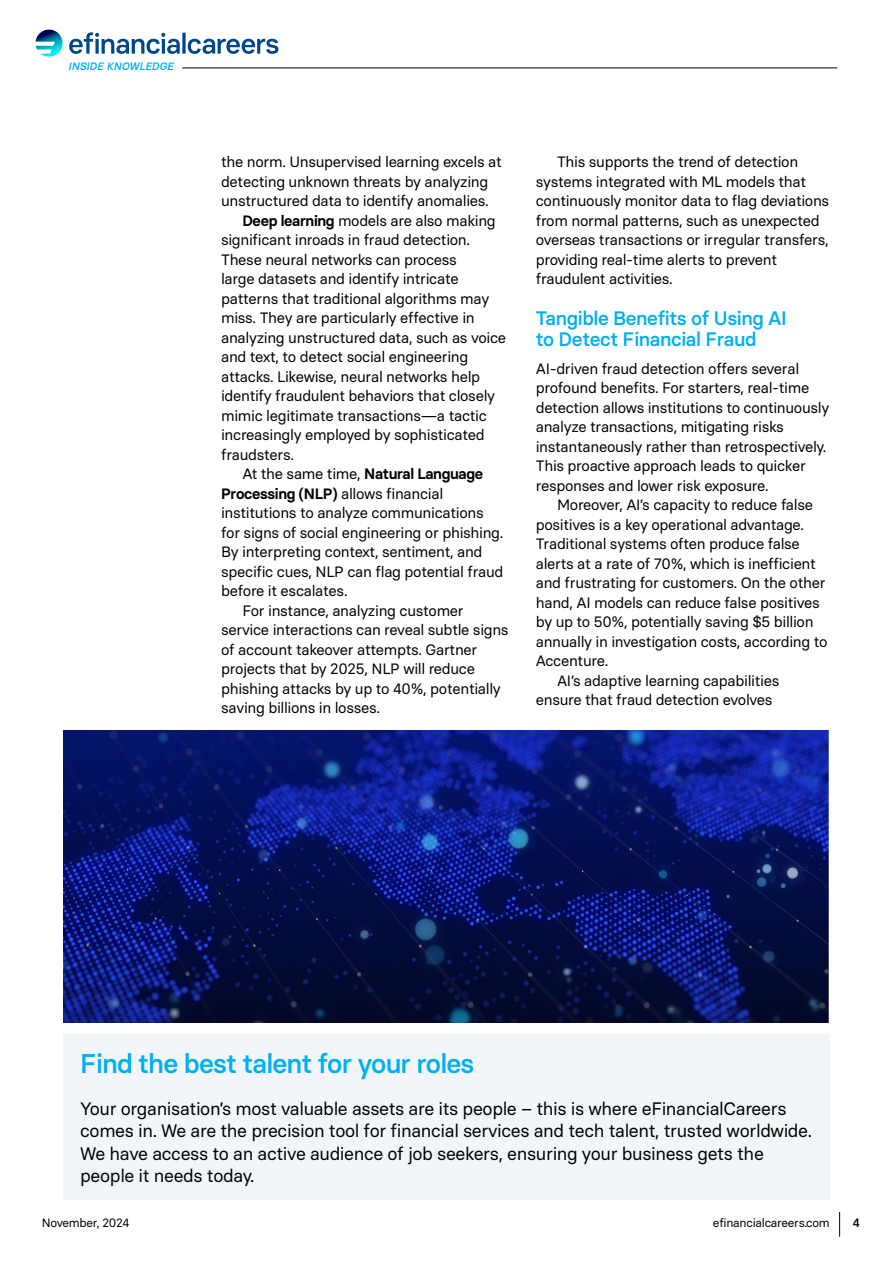
<style>
.page{position:relative;width:893px;height:1263px;background:#fff}
.page>*{position:absolute;margin:0;border:0;box-sizing:border-box;transform-origin:0 0}
.t1{font:500 27px "Basier Square";letter-spacing:-.03em;color:#00aff0}
.t2{font:500 19.5px/21px "Basier Square";letter-spacing:-.02em;color:#00aff0}
.t3{font:18px/22.5px "Basier Square";letter-spacing:-.02em;color:#000}
.t4{font:15px/19.5px "Basier Square";letter-spacing:-.02em;color:#000}
.t5{font:600 15px "Basier Square";letter-spacing:-.02em;color:#000}
.t6{font:12px "Basier Square";letter-spacing:-.02em;color:#000}
.t7{font:500 12px "Basier Square";color:#000}
.t8{font:italic 500 10.65px "Basier Square";color:#00aff0}
.s1{font-weight:600}
.s2{font-weight:400}
</style>
<div class="page">
<svg style="left:839px;top:1212px;width:1px;height:25px"></svg>
<hr style="left:182px;top:68px;width:655px;height:1px;background:#000">
<svg style="left:36px;top:29px;width:243px;height:28px"></svg>
<img style="left:63px;top:730px;width:766px;height:292px">
<div style="left:63px;top:1034px;width:766px;height:165px;background:#f2f6f9"></div>
<p class="t8" style="left:68px;top:60px;width:107px">INSIDE KNOWLEDGE</p>
<p class="t4" style="left:221px;top:152px;width:282px">the norm. Unsupervised learning excels at</p>
<p class="t4" style="left:221px;top:171px;width:269px">detecting unknown threats by analyzing</p>
<p class="t4" style="left:221px;top:191px;width:269px">unstructured data to identify anomalies.</p>
<p class="t4" style="left:242px;top:210px;width:255px"><span class="s1">Deep learning</span> models are also making</p>
<p class="t4" style="left:221px;top:230px;width:250px">significant inroads in fraud detection.</p>
<p class="t4" style="left:221px;top:249px;width:237px">These neural networks can process</p>
<p class="t4" style="left:221px;top:269px;width:239px">large datasets and identify intricate</p>
<p class="t4" style="left:221px;top:288px;width:270px">patterns that traditional algorithms may</p>
<p class="t4" style="left:221px;top:308px;width:255px">miss. They are particularly effective in</p>
<p class="t4" style="left:221px;top:327px;width:287px">analyzing unstructured data, such as voice</p>
<p class="t4" style="left:221px;top:347px;width:249px">and text, to detect social engineering</p>
<p class="t4" style="left:221px;top:366px;width:261px">attacks. Likewise, neural networks help</p>
<p class="t4" style="left:221px;top:386px;width:275px">identify fraudulent behaviors that closely</p>
<p class="t4" style="left:221px;top:405px;width:267px">mimic legitimate transactions—a tactic</p>
<p class="t4" style="left:221px;top:425px;width:265px">increasingly employed by sophisticated</p>
<p class="t4" style="left:221px;top:444px;width:74px">fraudsters.</p>
<p class="t5" style="left:242px;top:465px;width:242px"><span class="s2">At the same time,</span> Natural Language</p>
<p class="t5" style="left:221px;top:484px;width:224px">Processing (NLP) <span class="s2">allows financial</span></p>
<p class="t4" style="left:221px;top:503px;width:264px">institutions to analyze communications</p>
<p class="t4" style="left:221px;top:522px;width:284px">for signs of social engineering or phishing.</p>
<p class="t4" style="left:221px;top:542px;width:263px">By interpreting context, sentiment, and</p>
<p class="t4" style="left:221px;top:561px;width:284px">specific cues, NLP can flag potential fraud</p>
<p class="t4" style="left:221px;top:581px;width:128px">before it escalates.</p>
<p class="t4" style="left:242px;top:600px;width:223px">For instance, analyzing customer</p>
<p class="t4" style="left:221px;top:620px;width:289px">service interactions can reveal subtle signs</p>
<p class="t4" style="left:221px;top:639px;width:258px">of account takeover attempts. Gartner</p>
<p class="t4" style="left:221px;top:659px;width:255px">projects that by 2025, NLP will reduce</p>
<p class="t4" style="left:221px;top:678px;width:281px">phishing attacks by up to 40%, potentially</p>
<p class="t4" style="left:221px;top:698px;width:160px">saving billions in losses.</p>
<p class="t4" style="left:536px;top:152px;width:295px;text-indent:21px">This supports the trend of detection systems integrated with ML models that continuously monitor data to flag deviations from normal patterns, such as unexpected overseas transactions or irregular transfers, providing real-time alerts to prevent fraudulent activities.</p>
<h2 class="t2" style="left:536px;top:307px;width:253px">Tangible Benefits of Using AI to Detect Financial Fraud</h2>
<p class="t4" style="left:536px;top:358px;width:295px">AI-driven fraud detection offers several profound benefits. For starters, real-time detection allows institutions to continuously analyze transactions, mitigating risks instantaneously rather than retrospectively.<br>This proactive approach leads to quicker responses and lower risk exposure.</p>
<p class="t4" style="left:557px;top:495px;width:257px">Moreover, AI’s capacity to reduce false</p>
<p class="t4" style="left:536px;top:514px;width:270px">positives is a key operational advantage.</p>
<p class="t4" style="left:536px;top:534px;width:266px">Traditional systems often produce false</p>
<p class="t4" style="left:536px;top:553px;width:282px">alerts at a rate of 70%, which is inefficient</p>
<p class="t4" style="left:536px;top:573px;width:291px">and frustrating for customers. On the other</p>
<p class="t4" style="left:536px;top:592px;width:285px">hand, AI models can reduce false positives</p>
<p class="t4" style="left:536px;top:612px;width:279px">by up to 50%, potentially saving $5 billion</p>
<p class="t4" style="left:536px;top:631px;width:293px">annually in investigation costs, according to</p>
<p class="t4" style="left:536px;top:651px;width:74px">Accenture.</p>
<p class="t4" style="left:557px;top:670px;width:224px">AI’s adaptive learning capabilities</p>
<p class="t4" style="left:536px;top:690px;width:238px">ensure that fraud detection evolves</p>
<h1 class="t1" style="left:80px;top:1046px;width:396px">Find the best talent for your roles</h1>
<p class="t3" style="left:80px;top:1097px;width:733px">Your organisation’s most valuable assets are its people – this is where eFinancialCareers comes in. We are the precision tool for financial services and tech talent, trusted worldwide.<br>We have access to an active audience of job seekers, ensuring your business gets the people it needs today.</p>
<p class="t6" style="left:42px;top:1215px;width:89px">November, 2024</p>
<p class="t6" style="left:713px;top:1215px;width:118px">efinancialcareers.com</p>
<p class="t7" style="left:853px;top:1215px;width:9px">4</p>
</div>
